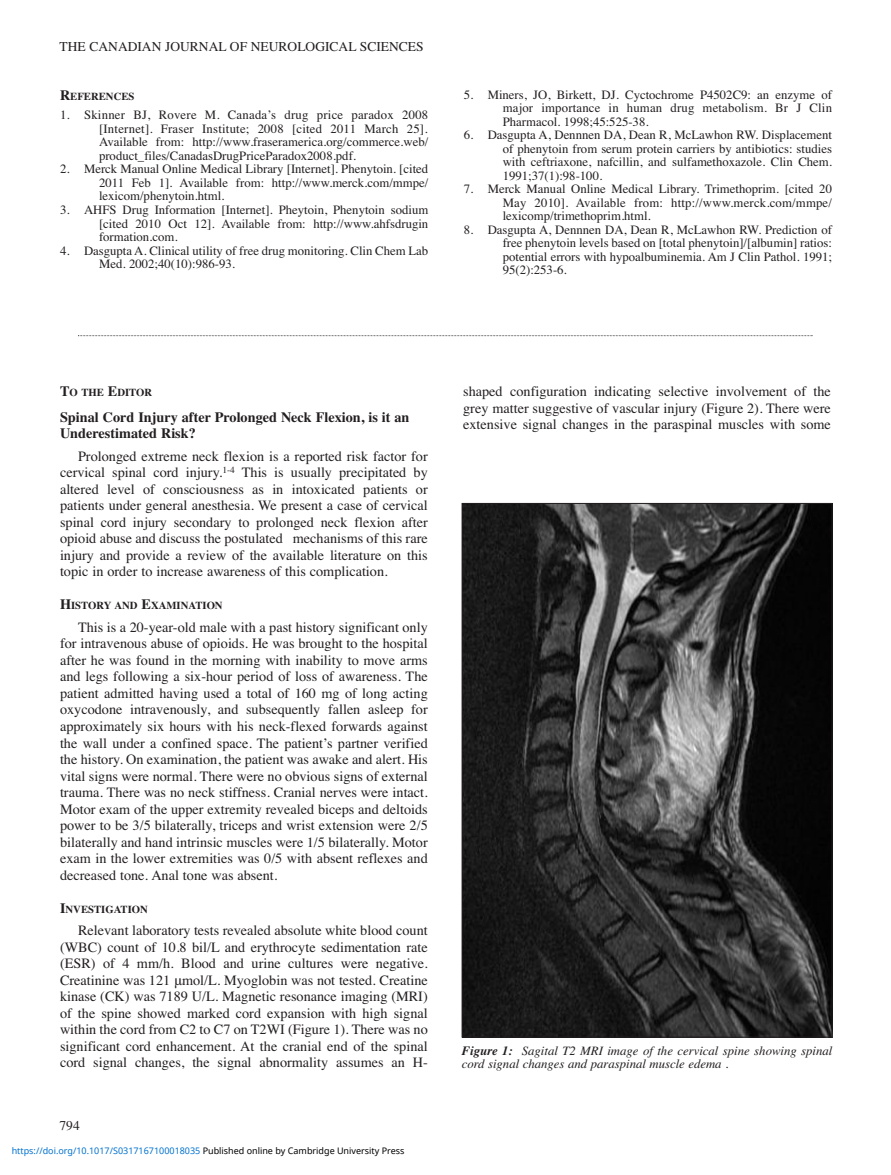
<style>
.page{position:relative;width:891px;height:1175px;background:#fff}
.page>*{position:absolute;margin:0;border:0;box-sizing:border-box;transform-origin:0 0}
.t1{font:14.25px/16.5px "Times";color:#231f20;text-align:justify}
.t2{font:700 14.25px/16.5px "Times";color:#231f20}
.t3{font:13.5px "Times";color:#231f20}
.t4{font:12.75px/13.5px "Times";color:#231f20;text-align:justify}
.t5{font:italic 12.75px/13.5px "Times";color:#231f20}
.t6{font:700 10.65px "Times";color:#231f20}
.t7{font:9px "Noto Sans";color:#0172cf}
.s1{font-size:14.25px}
.s2{color:#000}
.s3{font-weight:700}
</style>
<div class="page">
<svg style="left:78px;top:335px;width:735px;height:1px"></svg>
<img style="left:464px;top:505px;width:366px;height:530px">
<p class="t3" style="left:60px;top:38px;width:366px">THE CANADIAN JOURNAL OF NEUROLOGICAL SCIENCES</p>
<p class="t6" style="left:60px;top:90px;width:76px"><span class="s1">R</span>EFERENCES</p>
<p class="t4" style="left:99px;top:108px;width:331px;text-indent:-39px">1. Skinner BJ, Rovere M. Canada’s drug price paradox 2008 [Internet]. Fraser Institute; 2008 [cited 2011 March 25].<br>Available from: http://www.fraseramerica.org/commerce.web/ product_files/CanadasDrugPriceParadox2008.pdf.</p>
<p class="t4" style="left:99px;top:162px;width:331px;text-indent:-39px">2. Merck Manual Online Medical Library [Internet]. Phenytoin. [cited 2011 Feb 1]. Available from: http://www.merck.com/mmpe/ lexicom/phenytoin.html.</p>
<p class="t4" style="left:99px;top:203px;width:331px;text-indent:-39px">3. AHFS Drug Information [Internet]. Pheytoin, Phenytoin sodium [cited 2010 Oct 12]. Available from: http://www.ahfsdrugin formation.com.</p>
<p class="t4" style="left:99px;top:243px;width:331px;text-indent:-39px">4. Dasgupta A. Clinical utility of free drug monitoring. Clin Chem Lab<br>Med. 2002;40(10):986-93.</p>
<p class="t4" style="left:503px;top:88px;width:331px;text-indent:-39px">5. Miners, JO, Birkett, DJ. Cyctochrome P4502C9: an enzyme of major importance in human drug metabolism. Br J Clin Pharmacol. 1998;45:525-38.</p>
<p class="t4" style="left:503px;top:128px;width:331px;text-indent:-39px">6. Dasgupta A, Dennnen DA, Dean R, McLawhon RW. Displacement of phenytoin from serum protein carriers by antibiotics: studies with ceftriaxone, nafcillin, and sulfamethoxazole. Clin Chem.<br>1991;37(1):98-100.</p>
<p class="t4" style="left:503px;top:182px;width:331px;text-indent:-39px">7. Merck Manual Online Medical Library. Trimethoprim. [cited 20<br>May 2010]. Available from: http://www.merck.com/mmpe/ lexicomp/trimethoprim.html.</p>
<p class="t4" style="left:503px;top:223px;width:331px;text-indent:-39px">8. Dasgupta A, Dennnen DA, Dean R, McLawhon RW. Prediction of free phenytoin levels based on [total phenytoin]/[albumin] ratios: potential errors with hypoalbuminemia. Am J Clin Pathol. 1991; 95(2):253-6.</p>
<p class="t6" style="left:60px;top:386px;width:94px"><span class="s1">T</span>O THE <span class="s1">E</span>DITOR</p>
<p class="t2" style="left:60px;top:409px;width:351px">Spinal Cord Injury after Prolonged Neck Flexion, is it an<br>Underestimated Risk?</p>
<p class="t1" style="left:60px;top:448px;width:369px;text-indent:18px">Prolonged extreme neck flexion is a reported risk factor for cervical spinal cord injury.<sup>1-4</sup> This is usually precipitated by altered level of consciousness as in intoxicated patients or patients under general anesthesia. We present a case of cervical spinal cord injury secondary to prolonged neck flexion after opioid abuse and discuss the postulated mechanisms of this rare injury and provide a review of the available literature on this topic in order to increase awareness of this complication.</p>
<p class="t6" style="left:60px;top:599px;width:164px"><span class="s1">H</span>ISTORY AND <span class="s1">E</span>XAMINATION</p>
<p class="t1" style="left:60px;top:619px;width:369px;text-indent:18px">This is a 20-year-old male with a past history significant only for intravenous abuse of opioids. He was brought to the hospital after he was found in the morning with inability to move arms and legs following a six-hour period of loss of awareness. The patient admitted having used a total of 160 mg of long acting oxycodone intravenously, and subsequently fallen asleep for approximately six hours with his neck-flexed forwards against the wall under a confined space. The patient’s partner verified the history. On examination, the patient was awake and alert. His vital signs were normal. There were no obvious signs of external trauma. There was no neck stiffness. Cranial nerves were intact.<br>Motor exam of the upper extremity revealed biceps and deltoids power to be 3/5 bilaterally, triceps and wrist extension were 2/5 bilaterally and hand intrinsic muscles were 1/5 bilaterally. Motor exam in the lower extremities was 0/5 with absent reflexes and decreased tone. Anal tone was absent.</p>
<p class="t6" style="left:60px;top:902px;width:89px"><span class="s1">I</span>NVESTIGATION</p>
<p class="t1" style="left:60px;top:922px;width:369px;text-indent:18px">Relevant laboratory tests revealed absolute white blood count (WBC) count of 10.8 bil/L and erythrocyte sedimentation rate (ESR) of 4 mm/h. Blood and urine cultures were negative.<br>Creatinine was 121 μmol/L. Myoglobin was not tested. Creatine kinase (CK) was 7189 U/L. Magnetic resonance imaging (MRI) of the spine showed marked cord expansion with high signal within the cord from C2 to C7 on T2WI (Figure 1). There was no significant cord enhancement. At the cranial end of the spinal cord signal changes, the signal abnormality assumes an H-</p>
<p class="t3" style="left:60px;top:1117px;width:22px">794</p>
<p class="t7" style="left:12px;top:1143px;width:394px">https://doi.org/10.1017/S0317167100018035 <span class="s2">Published online by Cambridge University Press</span></p>
<p class="t1" style="left:463px;top:383px;width:369px">shaped configuration indicating selective involvement of the grey matter suggestive of vascular injury (Figure 2). There were extensive signal changes in the paraspinal muscles with some</p>
<p class="t5" style="left:462px;top:1043px;width:372px"><span class="s3">Figure 1:</span> Sagital T2 MRI image of the cervical spine showing spinal cord signal changes and paraspinal muscle edema .</p>
</div>
